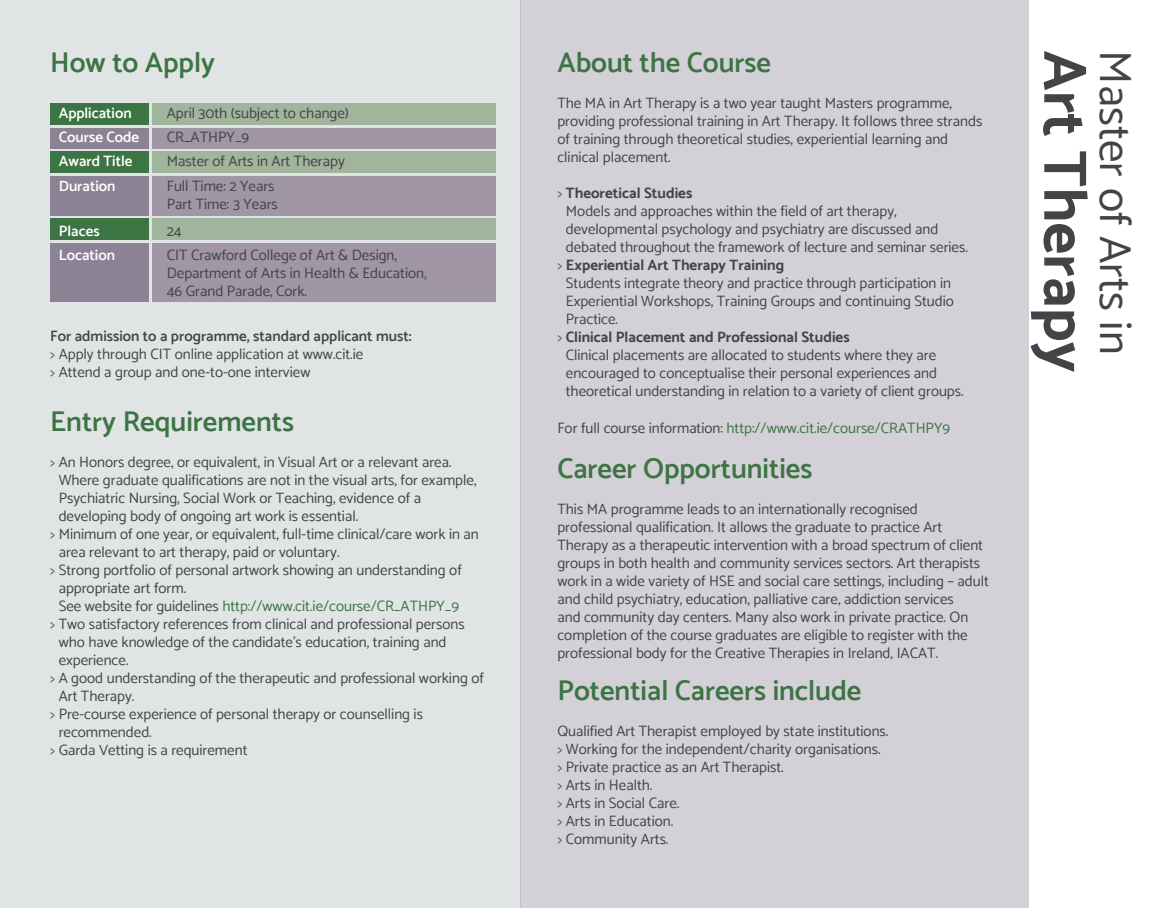
<style>
.page{position:relative;width:1156px;height:908px;background:#fff}
.page>*{position:absolute;margin:0;border:0;box-sizing:border-box;transform-origin:0 0}
.t1{font:700 61.5px "Catamaran";color:#424446}
.t2{font:45px "Catamaran";color:#424446}
.t3{font:600 28.5px "Catamaran";color:#3c7443}
.t4{font:15px/18px "Catamaran";color:#424446}
.t5{font:15px "Catamaran";color:#3c7443}
.t6{font:700 15px "Catamaran";color:#424446}
.t7{font:600 15px "Catamaran";color:#fff}
.s1{font-weight:600}
.s2{color:#3c7443}
.s3{color:#424446}
.s4{font-weight:400;color:#3c7443}
</style>
<div class="page">
<div style="left:0;top:0;width:520px;height:907px;background:#e1e4e5"></div>
<div style="left:50px;top:103px;width:99px;height:22px;background:#3c7443"></div>
<div style="left:152px;top:103px;width:344px;height:22px;background:#a1b49c"></div>
<div style="left:50px;top:218px;width:99px;height:21px;background:#3c7443"></div>
<div style="left:152px;top:218px;width:344px;height:21px;background:#a1b49c"></div>
<div style="left:50px;top:151px;width:99px;height:22px;background:#3c7443"></div>
<div style="left:152px;top:151px;width:344px;height:22px;background:#a1b49c"></div>
<div style="left:50px;top:128px;width:99px;height:20px;background:#8c8295"></div>
<div style="left:152px;top:128px;width:344px;height:20px;background:#a096a6"></div>
<div style="left:50px;top:243px;width:99px;height:58px;background:#8c8295"></div>
<div style="left:152px;top:243px;width:344px;height:58px;background:#a096a6"></div>
<div style="left:50px;top:176px;width:99px;height:39px;background:#8c8295"></div>
<div style="left:152px;top:176px;width:344px;height:39px;background:#a096a6"></div>
<div style="left:520px;top:0;width:508px;height:907px;background:#d4d0d7"></div>
<h3 class="t3" style="left:50px;top:46px;width:166px">How to Apply</h3>
<p class="t7" style="left:59px;top:104px;width:74px">Application</p>
<p class="t4" style="left:167px;top:104px;width:184px">April 30th (subject to change)</p>
<p class="t7" style="left:59px;top:128px;width:82px">Course Code</p>
<p class="t4" style="left:167px;top:128px;width:84px">CR_ATHPY_9</p>
<p class="t7" style="left:59px;top:152px;width:75px">Award Title</p>
<p class="t4" style="left:167px;top:152px;width:180px">Master of Arts in Art Therapy</p>
<p class="t7" style="left:59px;top:176px;width:58px">Duration</p>
<p class="t4" style="left:167px;top:176px;width:113px">Full Time: 2 Years<br>Part Time: 3 Years</p>
<p class="t7" style="left:59px;top:221px;width:42px">Places</p>
<p class="t4" style="left:167px;top:221px;width:17px">24</p>
<p class="t7" style="left:59px;top:245px;width:58px">Location</p>
<p class="t4" style="left:167px;top:245px;width:261px">CIT Crawford College of Art &amp; Design,<br>Department of Arts in Health &amp; Education,<br>46 Grand Parade, Cork.</p>
<p class="t4" style="left:50px;top:326px;width:363px"><span class="s1">For admission to a programme, standard applicant must: </span><span class="s2">&gt;</span> Apply through CIT online application at www.cit.ie<br><span class="s2">&gt;</span> Attend a group and one-to-one interview</p>
<h3 class="t3" style="left:50px;top:404px;width:245px">Entry Requirements</h3>
<p class="t4" style="left:50px;top:452px;width:403px"><span class="s2">&gt;</span> An Honors degree, or equivalent, in Visual Art or a relevant area.</p>
<p class="t4" style="left:59px;top:470px;width:419px">Where graduate qualifications are not in the visual arts, for example,</p>
<p class="t4" style="left:59px;top:488px;width:364px">Psychiatric Nursing, Social Work or Teaching, evidence of a</p>
<p class="t4" style="left:59px;top:506px;width:301px">developing body of ongoing art work is essential.</p>
<p class="t4" style="left:50px;top:524px;width:430px"><span class="s2">&gt;</span> Minimum of one year, or equivalent, full-time clinical/care work in an</p>
<p class="t4" style="left:59px;top:542px;width:282px">area relevant to art therapy, paid or voluntary.</p>
<p class="t4" style="left:50px;top:560px;width:413px"><span class="s2">&gt;</span> Strong portfolio of personal artwork showing an understanding of</p>
<p class="t4" style="left:59px;top:578px;width:129px">appropriate art form.</p>
<p class="t5" style="left:59px;top:596px;width:402px"><span class="s3">See website for guidelines</span> http://www.cit.ie/course/CR_ATHPY_9</p>
<p class="t4" style="left:50px;top:614px;width:416px"><span class="s2">&gt;</span> Two satisfactory references from clinical and professional persons</p>
<p class="t4" style="left:59px;top:632px;width:389px">who have knowledge of the candidate’s education, training and</p>
<p class="t4" style="left:59px;top:650px;width:71px">experience.</p>
<p class="t4" style="left:50px;top:668px;width:435px"><span class="s2">&gt;</span> A good understanding of the therapeutic and professional working of</p>
<p class="t4" style="left:59px;top:686px;width:77px">Art Therapy.</p>
<p class="t4" style="left:50px;top:704px;width:374px"><span class="s2">&gt;</span> Pre-course experience of personal therapy or counselling is</p>
<p class="t4" style="left:59px;top:722px;width:95px">recommended.</p>
<p class="t4" style="left:50px;top:740px;width:199px"><span class="s2">&gt;</span> Garda Vetting is a requirement</p>
<h3 class="t3" style="left:557px;top:46px;width:215px">About the Course</h3>
<p class="t4" style="left:557px;top:94px;width:426px">The MA in Art Therapy is a two year taught Masters programme, providing professional training in Art Therapy. It follows three strands of training through theoretical studies, experiential learning and clinical placement.</p>
<p class="t6" style="left:557px;top:184px;width:136px"><span class="s4">&gt;</span> Theoretical Studies</p>
<p class="t4" style="left:566px;top:202px;width:332px">Models and approaches within the field of art therapy,</p>
<p class="t4" style="left:566px;top:220px;width:374px">developmental psychology and psychiatry are discussed and</p>
<p class="t4" style="left:566px;top:238px;width:403px">debated throughout the framework of lecture and seminar series.</p>
<p class="t6" style="left:557px;top:256px;width:228px"><span class="s4">&gt;</span> Experiential Art Therapy Training</p>
<p class="t4" style="left:566px;top:274px;width:387px">Students integrate theory and practice through participation in</p>
<p class="t4" style="left:566px;top:292px;width:390px">Experiential Workshops, Training Groups and continuing Studio</p>
<p class="t4" style="left:566px;top:310px;width:54px">Practice.</p>
<p class="t6" style="left:557px;top:328px;width:294px"><span class="s4">&gt;</span> Clinical Placement and Professional Studies</p>
<p class="t4" style="left:566px;top:346px;width:372px">Clinical placements are allocated to students where they are</p>
<p class="t4" style="left:566px;top:364px;width:373px">encouraged to conceptualise their personal experiences and</p>
<p class="t4" style="left:566px;top:382px;width:399px">theoretical understanding in relation to a variety of client groups.</p>
<p class="t5" style="left:557px;top:418px;width:394px"><span class="s3">For full course information:</span> http://www.cit.ie/course/CRATHPY9</p>
<h3 class="t3" style="left:557px;top:451px;width:256px">Career Opportunities</h3>
<p class="t4" style="left:557px;top:499px;width:433px">This MA programme leads to an internationally recognised professional qualification. It allows the graduate to practice Art Therapy as a therapeutic intervention with a broad spectrum of client groups in both health and community services sectors. Art therapists work in a wide variety of HSE and social care settings, including – adult and child psychiatry, education, palliative care, addiction services<br>and community day centers. Many also work in private practice. On completion of the course graduates are eligible to register with the professional body for the Creative Therapies in Ireland, IACAT.</p>
<h3 class="t3" style="left:557px;top:673px;width:306px">Potential Careers include</h3>
<p class="t4" style="left:557px;top:721px;width:332px">Qualified Art Therapist employed by state institutions. <span class="s2">&gt;</span> Working for the independent/charity organisations. <span class="s2">&gt;</span> Private practice as an Art Therapist.<br><span class="s2">&gt;</span> Arts in Health.<br><span class="s2">&gt;</span> Arts in Social Care.<br><span class="s2">&gt;</span> Arts in Education.<br><span class="s2">&gt;</span> Community Arts.</p>
<h1 class="t1" style="left:1101px;top:50px;width:324px;rotate:90deg">Art Therapy</h1>
<h2 class="t2" style="left:1142px;top:50px;width:305px;rotate:90deg">Master of Arts in</h2>
</div>
